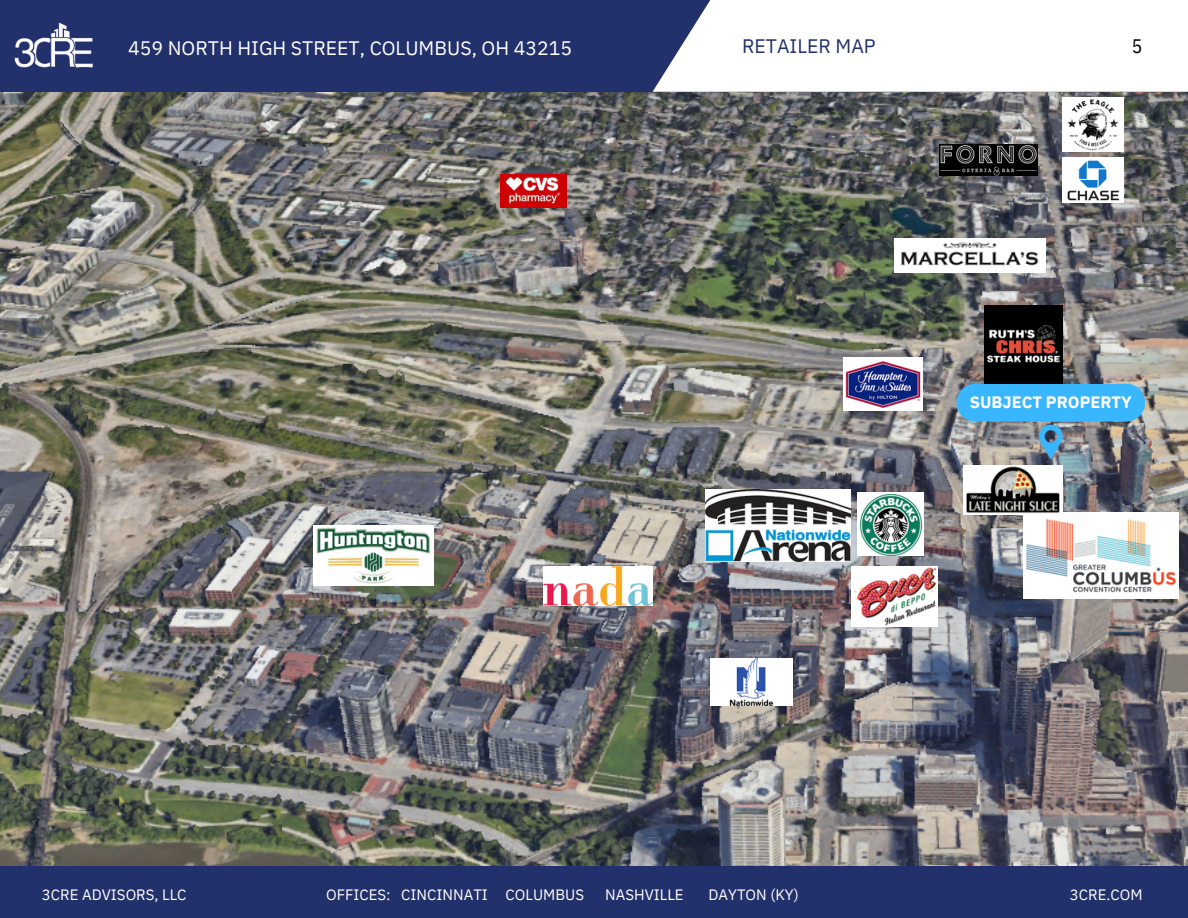
<style>
.page{position:relative;width:1188px;height:918px;background:#fff}
.page>*{position:absolute;margin:0;border:0;box-sizing:border-box;transform-origin:0 0}
.t1{font:19.5px "IBM Plex Sans";color:#fff}
.t2{font:19.5px "IBM Plex Sans";color:#22306b}
.t3{font:19.5px "IBM Plex Sans Cond";color:#000}
.t4{font:700 16.5px "IBM Plex Sans";color:#fff}
.t5{font:15px "IBM Plex Sans";color:#fff}
</style>
<div class="page">
<img style="left:0;top:92px;width:1188px;height:775px">
<div style="left:0;top:0;width:1188px;height:92px;background:#22306b"></div>
<div style="left:653px;top:0;width:535px;height:92px;background:#fff"></div>
<img style="left:14px;top:23px;width:79px;height:45px">
<img style="left:939px;top:145px;width:98px;height:30px">
<img style="left:313px;top:526px;width:121px;height:59px">
<img style="left:543px;top:567px;width:109px;height:38px">
<img style="left:857px;top:493px;width:67px;height:63px">
<img style="left:984px;top:305px;width:79px;height:79px">
<img style="left:706px;top:490px;width:145px;height:72px">
<img style="left:1023px;top:513px;width:156px;height:85px">
<svg style="left:957px;top:384px;width:188px;height:75px;background:#5f9ec4"></svg>
<img style="left:851px;top:567px;width:87px;height:59px">
<img style="left:895px;top:238px;width:150px;height:34px">
<img style="left:964px;top:465px;width:99px;height:50px">
<img style="left:1063px;top:157px;width:60px;height:45px">
<img style="left:711px;top:659px;width:82px;height:46px">
<img style="left:844px;top:357px;width:78px;height:53px">
<img style="left:500px;top:175px;width:67px;height:32px">
<img style="left:1063px;top:98px;width:60px;height:54px">
<div style="left:0;top:867px;width:1188px;height:51px;background:#22306b"></div>
<p class="t1" style="left:128px;top:35px;width:446px">459 NORTH HIGH STREET, COLUMBUS, OH 43215</p>
<p class="t2" style="left:742px;top:33px;width:135px">RETAILER MAP</p>
<p class="t3" style="left:1132px;top:33px;width:12px">5</p>
<p class="t4" style="left:970px;top:391px;width:164px">SUBJECT PROPERTY</p>
<p class="t5" style="left:42px;top:885px;width:146px">3CRE ADVISORS, LLC</p>
<p class="t5" style="left:326px;top:885px;width:259px">OFFICES: CINCINNATI COLUMBUS</p>
<p class="t5" style="left:605px;top:885px;width:80px">NASHVILLE</p>
<p class="t5" style="left:709px;top:885px;width:92px">DAYTON (KY)</p>
<p class="t5" style="left:1070px;top:885px;width:74px">3CRE.COM</p>
</div>
